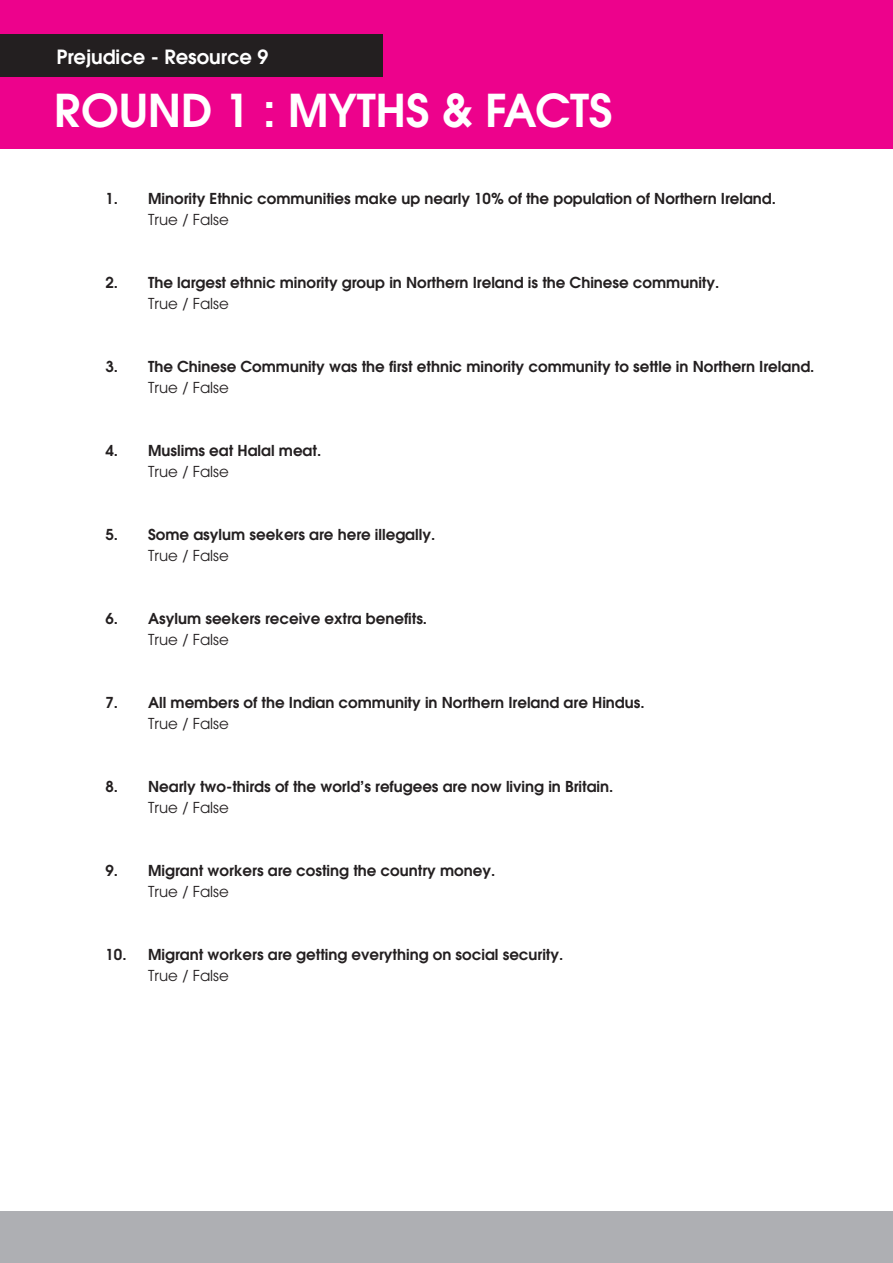
<style>
.page{position:relative;width:893px;height:1263px;background:#fff}
.page>*{position:absolute;margin:0;border:0;box-sizing:border-box;transform-origin:0 0}
.t1{font:600 45px "Avant Garde";color:#fff}
.t2{font:600 19.5px "Avant Garde";color:#fff}
.t3{font:600 15px/21px "Avant Garde";color:#231f20}
.t4{font:15px "Avant Garde";color:#231f20}
.s1{font-weight:400}
</style>
<div class="page">
<div style="left:0;top:0;width:893px;height:149px;background:#ed028c"></div>
<div style="left:0;top:34px;width:383px;height:43px;background:#231f20"></div>
<div style="left:0;top:1212px;width:893px;height:51px;background:#aeafb3"></div>
<hr style="left:892px;top:34px;width:1px;height:43px;background:#231f20">
<p class="t2" style="left:56px;top:44px;width:213px">Prejudice - Resource 9</p>
<p class="t1" style="left:54px;top:81px;width:560px">ROUND 1 : MYTHS &amp; FACTS</p>
<p class="t3" style="left:106px;top:187px;width:672px">1. Minority Ethnic communities make up nearly 10% of the population of Northern Ireland.</p>
<p class="t4" style="left:148px;top:210px;width:82px">True / False</p>
<p class="t3" style="left:148px;top:271px;width:573px;text-indent:-43px">2. The largest ethnic minority group in Northern Ireland is the Chinese community.<br><span class="s1">True / False</span></p>
<p class="t3" style="left:148px;top:355px;width:668px;text-indent:-43px">3. The Chinese Community was the first ethnic minority community to settle in Northern Ireland.<br><span class="s1">True / False</span></p>
<p class="t3" style="left:106px;top:439px;width:217px">4. Muslims eat Halal meat.</p>
<p class="t4" style="left:148px;top:462px;width:82px">True / False</p>
<p class="t3" style="left:106px;top:523px;width:331px">5. Some asylum seekers are here illegally.</p>
<p class="t4" style="left:148px;top:546px;width:82px">True / False</p>
<p class="t3" style="left:106px;top:607px;width:323px">6. Asylum seekers receive extra benefits.</p>
<p class="t4" style="left:148px;top:630px;width:82px">True / False</p>
<p class="t3" style="left:106px;top:691px;width:541px">7. All members of the Indian community in Northern Ireland are Hindus.</p>
<p class="t4" style="left:148px;top:714px;width:82px">True / False</p>
<p class="t3" style="left:148px;top:775px;width:467px;text-indent:-43px">8. Nearly two-thirds of the world’s refugees are now living in Britain.<br><span class="s1">True / False</span></p>
<p class="t3" style="left:106px;top:859px;width:391px">9. Migrant workers are costing the country money.</p>
<p class="t4" style="left:148px;top:882px;width:82px">True / False</p>
<p class="t3" style="left:106px;top:943px;width:459px">10. Migrant workers are getting everything on social security.</p>
<p class="t4" style="left:148px;top:966px;width:82px">True / False</p>
</div>
